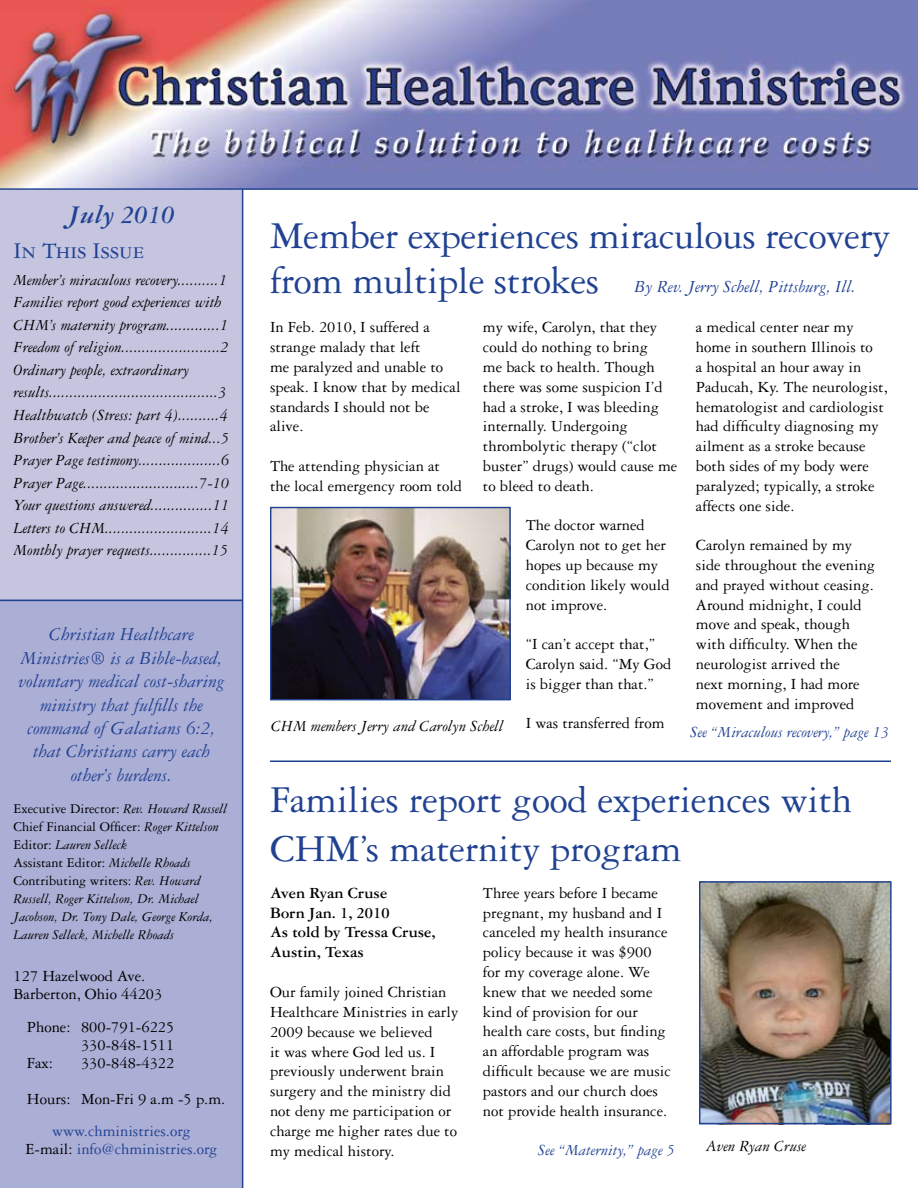
<style>
.page{position:relative;width:918px;height:1188px;background:#fff}
.page>*{position:absolute;margin:0;border:0;box-sizing:border-box;transform-origin:0 0}
.t1{font:40.5px/45px "Garamond Three";letter-spacing:-.01em;color:#214292}
.t2{font:italic 700 27px "Garamond Three";color:#214292}
.t3{font:24px "Garamond Three SC";color:#214292}
.t4{font:italic 19.5px/23.4px "Garamond Three";color:#214292;text-align:center}
.t5{font:italic 18px "Garamond Three";color:#214292}
.t6{font:16.5px/19.8px "Garamond Three";color:#000}
.t7{font:italic 16.5px/22.5px "Garamond Three";color:#000}
.t8{font:700 16.5px/19.8px "Garamond Three";color:#000}
.t9{font:italic 16.5px "Garamond Three";color:#214292}
.t10{font:16.5px/18px "Garamond Three";color:#214292;text-align:center}
.t11{font:italic 14.25px/18px "Garamond Three";color:#000}
.s1{font-style:normal}
.s2{color:#000}
</style>
<div class="page">
<img style="left:0;top:0;width:918px;height:188px">
<div style="left:0;top:190px;width:243px;height:409px;background:#c5c5e0"></div>
<div style="left:0;top:599px;width:243px;height:589px;background:#abaed5"></div>
<hr style="left:0;top:188px;width:918px;height:2px;background:#214292">
<hr style="left:0;top:600px;width:243px;height:1px;background:#214292">
<hr style="left:242px;top:189px;width:1px;height:999px;background:#214292">
<hr style="left:270px;top:760px;width:621px;height:2px;background:#214292">
<img style="left:272px;top:509px;width:237px;height:189px">
<div style="left:270px;top:507px;width:241px;height:193px;border:1px solid #214292"></div>
<img style="left:700px;top:883px;width:191px;height:242px">
<div style="left:699px;top:881px;width:193px;height:243px;border:1px solid #214292"></div>
<h2 class="t2" style="left:68px;top:200px;width:109px">July 2010</h2>
<h3 class="t3" style="left:14px;top:238px;width:133px">In This Issue</h3>
<p class="t7" style="left:14px;top:269px;width:217px">Member’s miraculous recovery..........1<br>Families report good experiences with CHM’s maternity program.............1<br>Freedom of religion........................2<br>Ordinary people, extraordinary results.........................................3<br>Healthwatch (Stress: part 4)..........4<br>Brother’s Keeper and peace of mind...5<br>Prayer Page testimony....................6<br>Prayer Page............................7-10<br>Your questions answered...............11<br>Letters to CHM..........................14<br>Monthly prayer requests...............15</p>
<p class="t4" style="left:19px;top:623px;width:207px">Christian Healthcare<br>Ministries® is a Bible-based, voluntary medical cost-sharing ministry that fulfills the command of Galatians 6:2, that Christians carry each other’s burdens.</p>
<p class="t11" style="left:14px;top:800px;width:215px"><span class="s1">Executive Director:</span> Rev. Howard Russell <span class="s1">Chief Financial Officer:</span> Roger Kittelson <span class="s1">Editor:</span> Lauren Selleck<br><span class="s1">Assistant Editor:</span> Michelle Rhoads <span class="s1">Contributing writers:</span> Rev. Howard Russell, Roger Kittelson, Dr. Michael Jacobson, Dr. Tony Dale, George Korda, Lauren Selleck, Michelle Rhoads</p>
<p class="t6" style="left:14px;top:967px;width:150px;line-height:18px">127 Hazelwood Ave.<br>Barberton, Ohio 44203</p>
<p class="t6" style="left:27px;top:1017px;width:149px">Phone: 800-791-6225</p>
<p class="t6" style="left:81px;top:1035px;width:95px">330-848-1511</p>
<p class="t6" style="left:27px;top:1053px;width:28px">Fax:</p>
<p class="t6" style="left:27px;top:1045px;width:200px;line-height:36px;text-align:center">330-848-4322<br>Hours: Mon-Fri 9 a.m -5 p.m.</p>
<p class="t10" style="left:25px;top:1122px;width:194px">www.chministries.org<br><span class="s2">E-mail:</span> info@chministries.org</p>
<h1 class="t1" style="left:270px;top:212px;width:622px">Member experiences miraculous recovery from multiple strokes</h1>
<p class="t5" style="left:634px;top:277px;width:223px">By Rev. Jerry Schell, Pittsburg, Ill.</p>
<p class="t6" style="left:270px;top:317px;width:192px">In Feb. 2010, I suffered a strange malady that left<br>me paralyzed and unable to speak. I know that by medical standards I should not be alive.</p>
<p class="t6" style="left:270px;top:456px;width:194px">The attending physician at the local emergency room told</p>
<p class="t6" style="left:483px;top:317px;width:196px">my wife, Carolyn, that they could do nothing to bring<br>me back to health. Though there was some suspicion I’d had a stroke, I was bleeding internally. Undergoing thrombolytic therapy (“clot buster” drugs) would cause me to bleed to death.</p>
<p class="t6" style="left:526px;top:515px;width:145px">The doctor warned<br>Carolyn not to get her hopes up because my condition likely would not improve.</p>
<p class="t6" style="left:526px;top:634px;width:147px">“I can’t accept that,”<br>Carolyn said. “My God is bigger than that.”</p>
<p class="t6" style="left:526px;top:713px;width:140px">I was transferred from</p>
<p class="t7" style="left:271px;top:715px;width:234px">CHM members Jerry and Carolyn Schell</p>
<p class="t6" style="left:696px;top:317px;width:193px">a medical center near my home in southern Illinois to<br>a hospital an hour away in<br>Paducah, Ky. The neurologist, hematologist and cardiologist had difficulty diagnosing my ailment as a stroke because both sides of my body were paralyzed; typically, a stroke affects one side.</p>
<p class="t6" style="left:696px;top:535px;width:181px">Carolyn remained by my side throughout the evening and prayed without ceasing.<br>Around midnight, I could move and speak, though with difficulty. When the neurologist arrived the<br>next morning, I had more movement and improved</p>
<p class="t9" style="left:691px;top:723px;width:200px">See “Miraculous recovery,” page 13</p>
<h1 class="t1" style="left:270px;top:775px;width:584px;line-height:48.6px">Families report good experiences with<br>CHM’s maternity program</h1>
<p class="t8" style="left:270px;top:883px;width:167px">Aven Ryan Cruse<br>Born Jan. 1, 2010<br>As told by Tressa Cruse,<br>Austin, Texas</p>
<p class="t6" style="left:270px;top:982px;width:190px">Our family joined Christian<br>Healthcare Ministries in early<br>2009 because we believed<br>it was where God led us. I previously underwent brain surgery and the ministry did not deny me participation or charge me higher rates due to my medical history.</p>
<p class="t6" style="left:483px;top:883px;width:189px">Three years before I became pregnant, my husband and I canceled my health insurance policy because it was $900 for my coverage alone. We knew that we needed some kind of provision for our health care costs, but finding an affordable program was difficult because we are music pastors and our church does not provide health insurance.</p>
<p class="t9" style="left:538px;top:1142px;width:138px">See “Maternity,” page 5</p>
<p class="t7" style="left:706px;top:1135px;width:101px">Aven Ryan Cruse</p>
</div>
